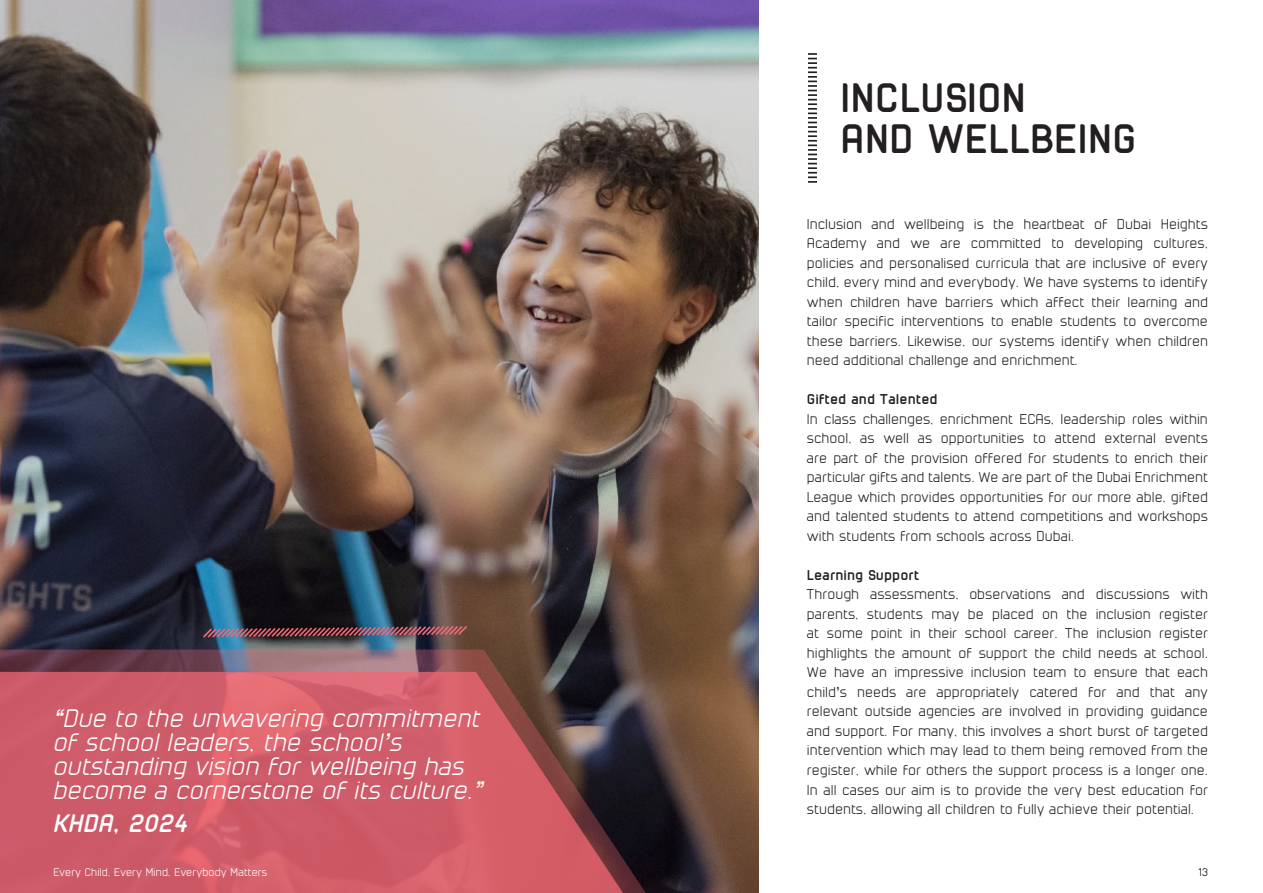
<style>
.page{position:relative;width:1263px;height:893px;background:#fff}
.page>*{position:absolute;margin:0;border:0;box-sizing:border-box;transform-origin:0 0}
.t1{font:700 39px/40.5px "cuyabra";color:#231f20}
.t2{font:italic 24px/24px "cuyabra";color:#fff}
.t3{font:italic 700 24px "cuyabra";color:#fff}
.t4{font:13.5px/19.5px "cuyabra";color:#231f20;text-align:justify}
.t5{font:700 13.5px "cuyabra";color:#231f20}
.t6{font:10.5px "cuyabra";color:#fff}
.t7{font:10.5px "cuyabra";color:#000}
</style>
<div class="page">
<img style="left:0;top:0;width:758px;height:893px">
<svg style="left:808px;top:53px;width:9px;height:130px"></svg>
<svg style="left:0;top:649px;width:735px;height:244px"></svg>
<svg style="left:0;top:672px;width:728px;height:221px;fill:#cd5a67"></svg>
<img style="left:201px;top:624px;width:268px;height:15px">
<h1 class="t1" style="left:843px;top:77px;width:298px">INCLUSION<br>AND WELLBEING</h1>
<p class="t4" style="left:808px;top:214px;width:402px">Inclusion and wellbeing is the heartbeat of Dubai Heights Academy and we are committed to developing cultures, policies and personalised curricula that are inclusive of every child, every mind and everybody. We have systems to identify when children have barriers which affect their learning and tailor specific interventions to enable students to overcome these barriers. Likewise, our systems identify when children need additional challenge and enrichment.</p>
<p class="t5" style="left:808px;top:391px;width:132px">Gifted and Talented</p>
<p class="t4" style="left:808px;top:409px;width:403px">In class challenges, enrichment ECAs, leadership roles within school, as well as opportunities to attend external events are part of the provision offered for students to enrich their particular gifts and talents. We are part of the Dubai Enrichment League which provides opportunities for our more able, gifted and talented students to attend competitions and workshops with students from schools across Dubai.</p>
<p class="t5" style="left:808px;top:566px;width:114px">Learning Support</p>
<p class="t4" style="left:808px;top:584px;width:402px">Through assessments, observations and discussions with parents, students may be placed on the inclusion register at some point in their school career. The inclusion register highlights the amount of support the child needs at school.<br>We have an impressive inclusion team to ensure that each child’s needs are appropriately catered for and that any relevant outside agencies are involved in providing guidance and support. For many, this involves a short burst of targeted intervention which may lead to them being removed from the register, while for others the support process is a longer one.<br>In all cases our aim is to provide the very best education for students, allowing all children to fully achieve their potential.</p>
<h2 class="t2" style="left:54px;top:705px;width:432px">“Due to the unwavering commitment of school leaders, the school’s outstanding vision for wellbeing has become a cornerstone of its culture.”</h2>
<h2 class="t3" style="left:54px;top:808px;width:136px">KHDA, 2024</h2>
<p class="t6" style="left:54px;top:865px;width:216px">Every Child, Every Mind, Everybody Matters</p>
<p class="t7" style="left:1199px;top:865px;width:12px">13</p>
</div>
